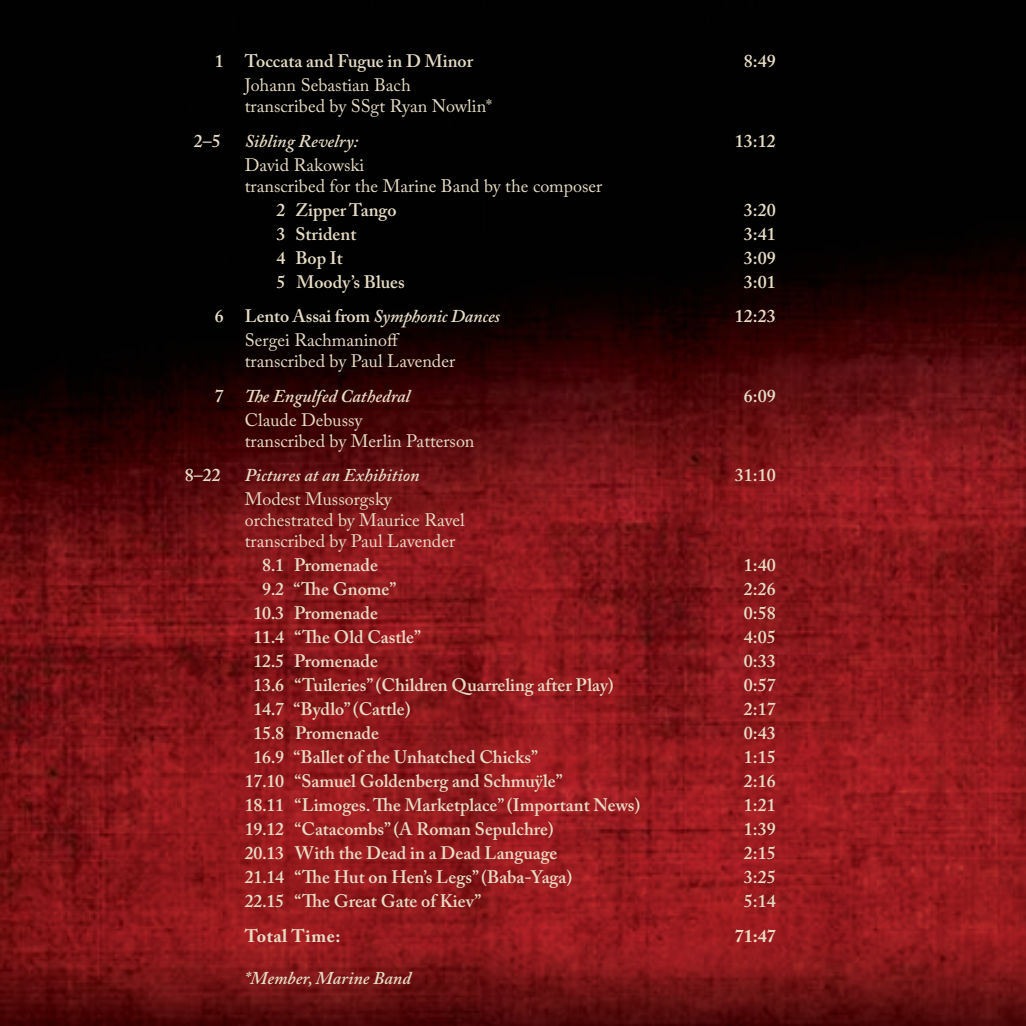
<style>
.page{position:relative;width:1026px;height:1026px;background:#fff}
.page>*{position:absolute;margin:0;border:0;box-sizing:border-box;transform-origin:0 0}
.Text{font:600 18px "Adobe Caslon Pro";color:#e6dcc5}
.No_Spacing{font:18px "Adobe Caslon Pro";color:#e6dcc5}
.Text-2{font:italic 600 18px "Adobe Caslon Pro";color:#e6dcc5}
.Text-3{font:700 18px "Adobe Caslon Pro";letter-spacing:.03em;color:#e6dcc5}
.Text-4{font:18px "Adobe Caslon Pro";color:#e6dcc5}
.s1{font-style:italic}
.s2{font-style:normal}
</style>
<div class="page">
<img style="left:0;top:0;width:1026px;height:1026px">
<p class="Text" style="left:215px;top:50px;width:260px">1 Toccata and Fugue in D Minor</p>
<p class="Text" style="left:744px;top:50px;width:33px">8:49</p>
<p class="No_Spacing" style="left:245px;top:74px;width:167px">Johann Sebastian Bach</p>
<p class="No_Spacing" style="left:245px;top:95px;width:249px">transcribed by SSgt Ryan Nowlin*</p>
<p class="Text" style="left:194px;top:130px;width:28px">2–5</p>
<p class="Text-2" style="left:245px;top:130px;width:115px">Sibling Revelry:</p>
<p class="Text" style="left:735px;top:130px;width:42px">13:12</p>
<p class="Text-4" style="left:245px;top:154px;width:121px">David Rakowski</p>
<p class="No_Spacing" style="left:245px;top:175px;width:359px">transcribed for the Marine Band by the composer</p>
<p class="Text" style="left:276px;top:199px;width:122px">2 Zipper Tango</p>
<p class="Text" style="left:744px;top:199px;width:33px">3:20</p>
<p class="Text" style="left:276px;top:223px;width:81px">3 Strident</p>
<p class="Text" style="left:744px;top:223px;width:33px">3:41</p>
<p class="Text" style="left:276px;top:247px;width:68px">4 Bop It</p>
<p class="Text" style="left:744px;top:247px;width:33px">3:09</p>
<p class="Text" style="left:276px;top:271px;width:130px">5 Moody’s Blues</p>
<p class="Text" style="left:744px;top:271px;width:33px">3:01</p>
<p class="Text" style="left:215px;top:305px;width:287px">6 Lento Assai from <span class="s1">Symphonic Dances</span></p>
<p class="Text" style="left:735px;top:305px;width:42px">12:23</p>
<p class="No_Spacing" style="left:245px;top:329px;width:156px">Sergei Rachmaninoff</p>
<p class="No_Spacing" style="left:245px;top:350px;width:212px">transcribed by Paul Lavender</p>
<p class="Text-2" style="left:215px;top:385px;width:197px"><span class="s2">7</span> The Engulfed Cathedral</p>
<p class="Text" style="left:744px;top:385px;width:33px">6:09</p>
<p class="No_Spacing" style="left:245px;top:409px;width:119px">Claude Debussy</p>
<p class="No_Spacing" style="left:245px;top:430px;width:231px">transcribed by Merlin Patterson</p>
<p class="Text" style="left:185px;top:464px;width:37px">8–22</p>
<p class="Text-2" style="left:245px;top:464px;width:176px">Pictures at an Exhibition</p>
<p class="Text" style="left:735px;top:464px;width:42px">31:10</p>
<p class="No_Spacing" style="left:245px;top:488px;width:148px">Modest Mussorgsky</p>
<p class="No_Spacing" style="left:245px;top:509px;width:222px">orchestrated by Maurice Ravel</p>
<p class="No_Spacing" style="left:245px;top:530px;width:212px">transcribed by Paul Lavender</p>
<p class="Text" style="left:262px;top:554px;width:117px">8.1 Promenade</p>
<p class="Text" style="left:744px;top:554px;width:33px">1:40</p>
<p class="Text" style="left:262px;top:578px;width:136px">9.2 “The Gnome”</p>
<p class="Text" style="left:744px;top:578px;width:33px">2:26</p>
<p class="Text" style="left:253px;top:602px;width:126px">10.3 Promenade</p>
<p class="Text" style="left:744px;top:602px;width:33px">0:58</p>
<p class="Text" style="left:253px;top:626px;width:169px">11.4 “The Old Castle”</p>
<p class="Text" style="left:744px;top:626px;width:33px">4:05</p>
<p class="Text" style="left:253px;top:650px;width:126px">12.5 Promenade</p>
<p class="Text" style="left:744px;top:650px;width:33px">0:33</p>
<p class="Text" style="left:253px;top:674px;width:362px">13.6 “Tuileries” (Children Quarreling after Play)</p>
<p class="Text" style="left:744px;top:674px;width:33px">0:57</p>
<p class="Text" style="left:253px;top:698px;width:159px">14.7 “Bydlo” (Cattle)</p>
<p class="Text" style="left:744px;top:698px;width:33px">2:17</p>
<p class="Text" style="left:253px;top:722px;width:127px">15.8 Promenade</p>
<p class="Text" style="left:744px;top:722px;width:33px">0:43</p>
<p class="Text" style="left:253px;top:746px;width:286px">16.9 “Ballet of the Unhatched Chicks”</p>
<p class="Text" style="left:744px;top:746px;width:33px">1:15</p>
<p class="Text" style="left:245px;top:770px;width:319px">17.10 “Samuel Goldenberg and Schmuÿle”</p>
<p class="Text" style="left:744px;top:770px;width:33px">2:16</p>
<p class="Text" style="left:245px;top:794px;width:397px">18.11 “Limoges. The Marketplace” (Important News)</p>
<p class="Text" style="left:744px;top:794px;width:33px">1:21</p>
<p class="Text" style="left:245px;top:818px;width:311px">19.12 “Catacombs” (A Roman Sepulchre)</p>
<p class="Text" style="left:744px;top:818px;width:33px">1:39</p>
<p class="Text" style="left:245px;top:842px;width:314px">20.13 With the Dead in a Dead Language</p>
<p class="Text" style="left:744px;top:842px;width:33px">2:15</p>
<p class="Text" style="left:245px;top:866px;width:329px">21.14 “The Hut on Hen’s Legs” (Baba-Yaga)</p>
<p class="Text" style="left:744px;top:866px;width:33px">3:25</p>
<p class="Text" style="left:245px;top:890px;width:238px">22.15 “The Great Gate of Kiev”</p>
<p class="Text" style="left:744px;top:890px;width:33px">5:14</p>
<p class="Text-3" style="left:245px;top:925px;width:97px">Total Time:</p>
<p class="Text-3" style="left:735px;top:925px;width:43px">71:47</p>
<p class="Text-2" style="left:245px;top:967px;width:168px">*Member, Marine Band</p>
</div>
